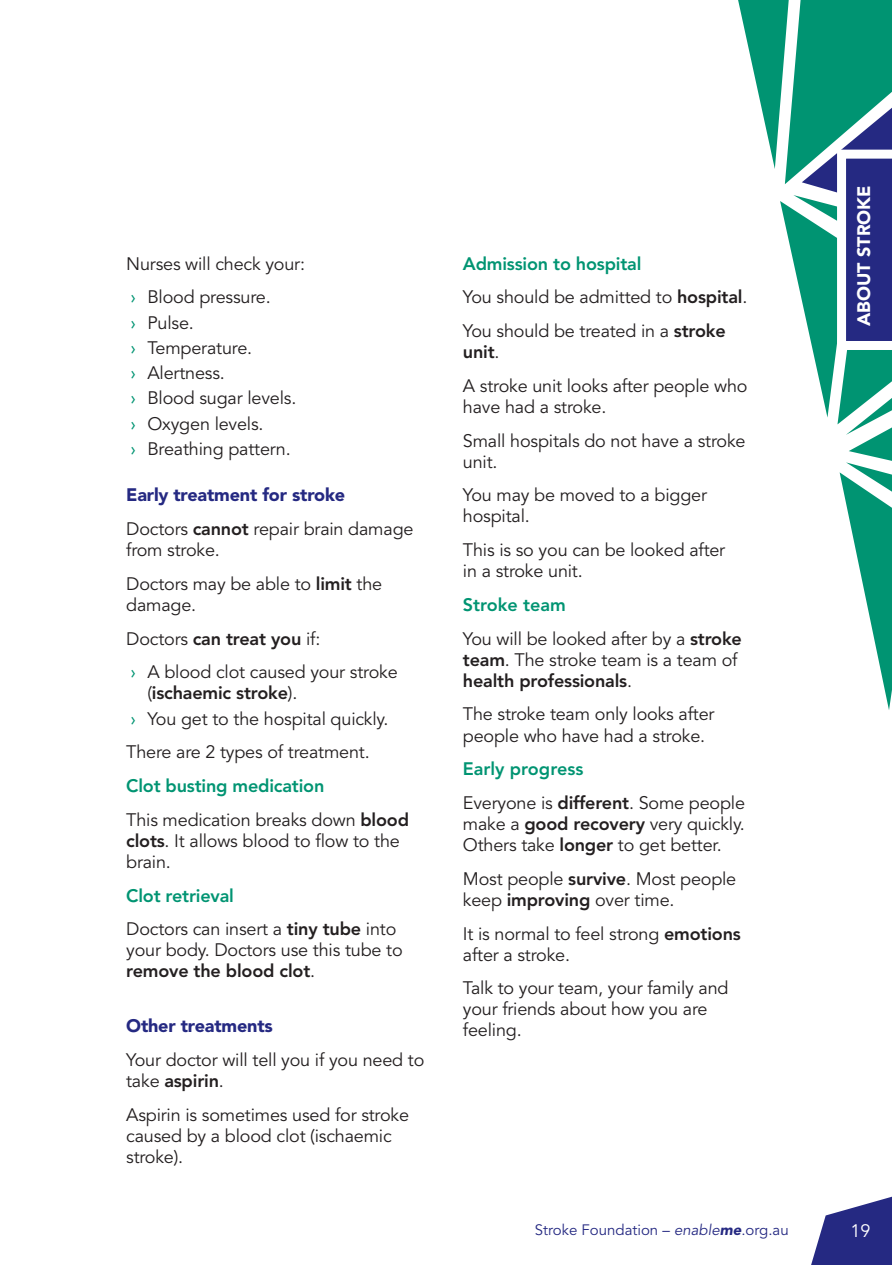
<style>
.page{position:relative;width:892px;height:1265px;background:#fff}
.page>*{position:absolute;margin:0;border:0;box-sizing:border-box;transform-origin:0 0}
.t1{font:18px/33.8px "Avenir";letter-spacing:-.01em;color:#231f20}
.t2{font:900 18px "Avenir";letter-spacing:-.01em;color:#252982}
.t3{font:900 18px "Avenir";color:#fff}
.t4{font:18px "Avenir";color:#fff}
.t5{font:15px "Avenir";color:#252982}
.s1{color:#009472}
.s2{font-weight:900;color:#252982}
.s3{font-weight:800}
.s4{font-weight:800;color:#009472}
.s5{font-style:italic}
.s6{font-weight:900;font-style:italic}
</style>
<div class="page">
<svg style="left:738px;top:0;width:154px;height:710px"></svg>
<svg style="left:811px;top:1196px;width:81px;height:69px"></svg>
<p class="t1" style="left:126px;top:247px;width:180px">Nurses will check your: <span class="s1">›</span> Blood pressure.</p>
<p class="t1" style="left:130px;top:310px;width:167px;line-height:25.2px"><span class="s1">›</span> Pulse.<br><span class="s1">›</span> Temperature.<br><span class="s1">›</span> Alertness.<br><span class="s1">›</span> Blood sugar levels. <span class="s1">›</span> Oxygen levels.<br><span class="s1">›</span> Breathing pattern.</p>
<p class="t1" style="left:126px;top:479px;width:289px"><span class="s2">Early treatment for stroke<br></span>Doctors <span class="s3">cannot</span> repair brain damage</p>
<p class="t1" style="left:126px;top:533px;width:257px">from stroke.<br>Doctors may be able to <span class="s3">limit</span> the</p>
<p class="t1" style="left:126px;top:588px;width:273px">damage.<br>Doctors <span class="s3">can treat you</span> if:<br><span class="s1">›</span> A blood clot caused your stroke</p>
<p class="t1" style="left:130px;top:681px;width:259px;line-height:25.2px;text-indent:17px">(<span class="s3">ischaemic stroke</span>).<br><span class="s1">›</span> You get to the hospital quickly.</p>
<p class="t1" style="left:126px;top:736px;width:245px">There are 2 types of treatment.</p>
<p class="t1" style="left:126px;top:769px;width:284px"><span class="s4">Clot busting medication<br></span>This medication breaks down <span class="s3">blood</span></p>
<p class="t1" style="left:126px;top:830px;width:275px;line-height:21px"><span class="s3">clots</span>. It allows blood to flow to the brain.</p>
<p class="t1" style="left:126px;top:879px;width:271px"><span class="s4">Clot retrieval<br></span>Doctors can insert a <span class="s3">tiny tube</span> into</p>
<p class="t1" style="left:126px;top:940px;width:278px;line-height:21px">your body. Doctors use this tube to <span class="s3">remove the blood clot</span>.</p>
<p class="t2" style="left:126px;top:1015px;width:148px">Other treatments</p>
<p class="t1" style="left:126px;top:1050px;width:299px;line-height:21px">Your doctor will tell you if you need to take <span class="s3">aspirin</span>.</p>
<p class="t1" style="left:126px;top:1104px;width:284px;line-height:21px">Aspirin is sometimes used for stroke caused by a blood clot (ischaemic stroke).</p>
<p class="t1" style="left:462px;top:247px;width:286px"><span class="s4">Admission to hospital<br></span>You should be admitted to <span class="s3">hospital</span>.<br>You should be treated in a <span class="s3">stroke</span></p>
<p class="t1" style="left:462px;top:336px;width:286px"><span class="s3">unit</span>.<br>A stroke unit looks after people who</p>
<p class="t1" style="left:462px;top:390px;width:284px">have had a stroke.<br>Small hospitals do not have a stroke</p>
<p class="t1" style="left:462px;top:445px;width:245px">unit.<br>You may be moved to a bigger</p>
<p class="t1" style="left:462px;top:500px;width:264px">hospital.<br>This is so you can be looked after</p>
<p class="t1" style="left:462px;top:555px;width:121px">in a stroke unit.</p>
<p class="t1" style="left:462px;top:588px;width:280px"><span class="s4">Stroke team<br></span>You will be looked after by a <span class="s3">stroke</span></p>
<p class="t1" style="left:462px;top:649px;width:276px;line-height:21px"><span class="s3">team</span>. The stroke team is a team of <span class="s3">health professionals</span>.</p>
<p class="t1" style="left:462px;top:704px;width:253px;line-height:21px">The stroke team only looks after people who have had a stroke.</p>
<p class="t1" style="left:462px;top:753px;width:283px"><span class="s4">Early progress<br></span>Everyone is <span class="s3">different</span>. Some people</p>
<p class="t1" style="left:462px;top:814px;width:283px;line-height:21px">make a <span class="s3">good recovery</span> very quickly.<br>Others take <span class="s3">longer</span> to get better.</p>
<p class="t1" style="left:462px;top:868px;width:275px;line-height:21px">Most people <span class="s3">survive</span>. Most people keep <span class="s3">improving</span> over time.</p>
<p class="t1" style="left:462px;top:923px;width:279px;line-height:21px">It is normal to feel strong <span class="s3">emotions </span>after a stroke.</p>
<p class="t1" style="left:462px;top:978px;width:267px;line-height:21px">Talk to your team, your family and your friends about how you are feeling.</p>
<p class="t3" style="left:852px;top:326px;width:142px;rotate:-90deg">ABOUT STROKE</p>
<p class="t5" style="left:534px;top:1221px;width:255px">Stroke Foundation – <span class="s5">enable</span><span class="s6">me</span>.org.au</p>
<p class="t4" style="left:849px;top:1220px;width:22px">19</p>
</div>
